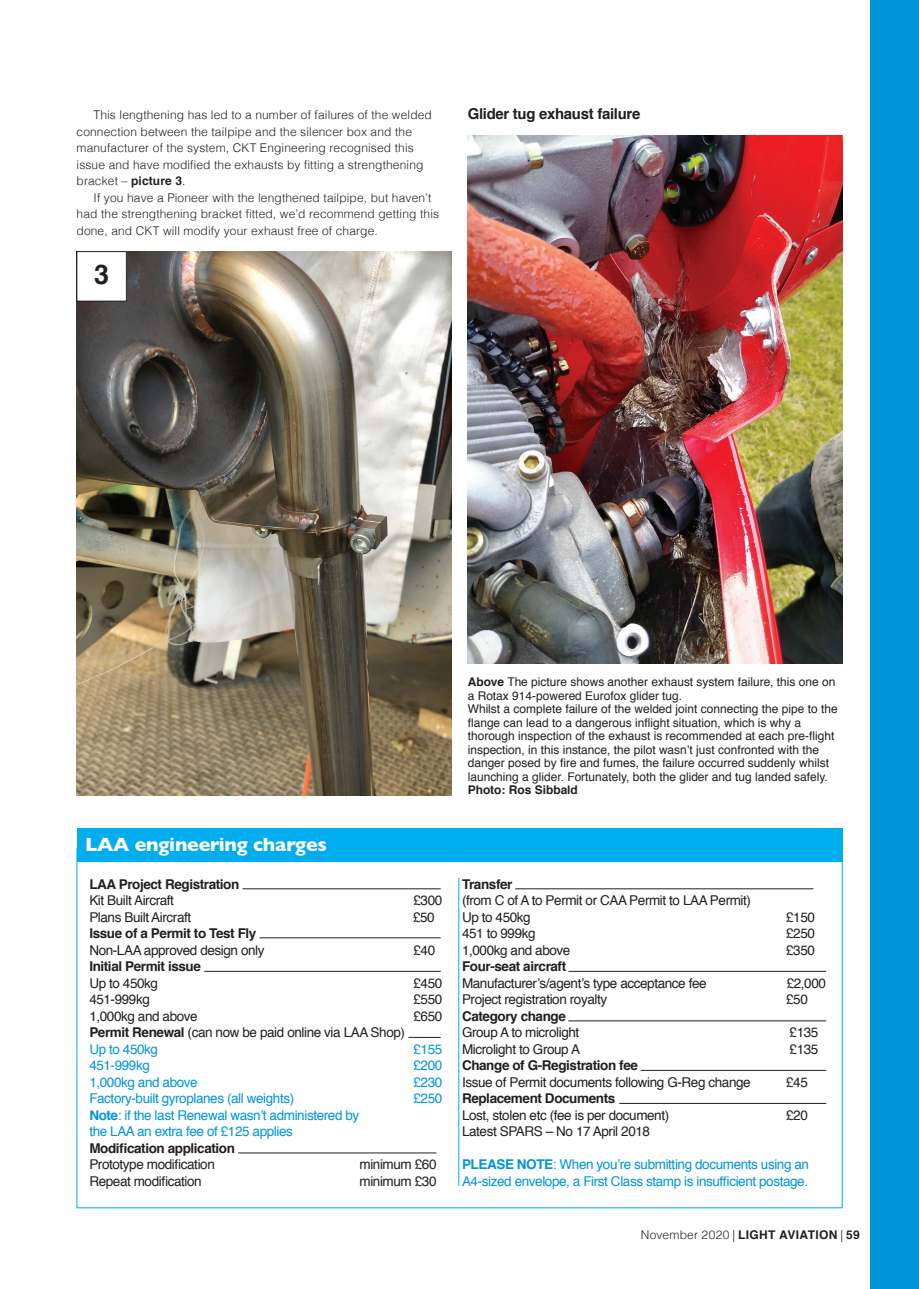
<style>
.page{position:relative;width:919px;height:1289px;background:#fff}
.page>*{position:absolute;margin:0;border:0;box-sizing:border-box;transform-origin:0 0}
.SERIF_BODY{font:700 27px "Helvetica";color:#231f20}
.t1{font:700 19.5px "Gill Sans";letter-spacing:-.01em;color:#fff}
.SERIF_BODY-2{font:700 15px "Helvetica";letter-spacing:-.02em;color:#231f20}
.t2{font:13.5px/16.5px "Helvetica";letter-spacing:-.03em;color:#231f20}
.t3{font:13.5px/16.5px "Helvetica";letter-spacing:-.03em;color:#0095d9}
.t4{font:700 13.5px "Helvetica";letter-spacing:-.03em;color:#231f20}
.SERIF_BODY-3{font:12px/13.5px "Helvetica";color:#231f20}
.SERIF_BODY-4{font:300 12px/16.5px "Helvetica";letter-spacing:.01em;color:#231f20}
.t5{font:700 12px "Helvetica";letter-spacing:.03em;color:#231f20}
.s1{font-weight:700}
.s2{font-weight:300}
</style>
<div class="page">
<div style="left:870px;top:0;width:48px;height:1288px;background:#0095d9"></div>
<div style="left:77px;top:829px;width:765px;height:33px;background:#00aeef"></div>
<hr style="left:242px;top:888px;width:198px;height:1px;background:#231f20">
<hr style="left:259px;top:937px;width:181px;height:1px;background:#231f20">
<hr style="left:204px;top:971px;width:236px;height:1px;background:#231f20">
<hr style="left:408px;top:1037px;width:32px;height:1px;background:#231f20">
<hr style="left:238px;top:1152px;width:198px;height:1px;background:#231f20">
<hr style="left:515px;top:888px;width:298px;height:1px;background:#231f20">
<hr style="left:568px;top:971px;width:258px;height:1px;background:#231f20">
<hr style="left:568px;top:1020px;width:258px;height:1px;background:#231f20">
<hr style="left:640px;top:1070px;width:186px;height:1px;background:#231f20">
<hr style="left:619px;top:1103px;width:207px;height:1px;background:#231f20">
<hr style="left:458px;top:878px;width:1px;height:307px;background:#00aeef">
<img style="left:467px;top:136px;width:375px;height:528px">
<img style="left:77px;top:251px;width:374px;height:545px">
<div style="left:77px;top:251px;width:49px;height:50px;background:#fff"></div>
<p class="SERIF_BODY-4" style="left:77px;top:106px;width:357px;text-indent:17px">This lengthening has led to a number of failures of the welded connection between the tailpipe and the silencer box and the manufacturer of the system, CKT Engineering recognised this issue and have modified the exhausts by fitting a strengthening bracket – <span class="s1">picture 3</span>.</p>
<p class="SERIF_BODY-4" style="left:77px;top:188px;width:364px;text-indent:17px">If you have a Pioneer with the lengthened tailpipe, but haven’t had the strengthening bracket fitted, we’d recommend getting this done, and CKT will modify your exhaust free of charge.</p>
<p class="SERIF_BODY" style="left:94px;top:252px;width:16px">3</p>
<p class="SERIF_BODY-2" style="left:467px;top:102px;width:174px">Glider tug exhaust failure</p>
<p class="t1" style="left:85px;top:828px;width:243px">LAA engineering charges</p>
<p class="t4" style="left:89px;top:873px;width:151px">LAA Project Registration</p>
<p class="t2" style="left:89px;top:892px;width:86px">Kit Built Aircraft</p>
<p class="t2" style="left:413px;top:892px;width:30px">£300</p>
<p class="t2" style="left:89px;top:909px;width:103px">Plans Built Aircraft</p>
<p class="t2" style="left:413px;top:909px;width:23px">£50</p>
<p class="t2" style="left:89px;top:925px;width:177px"><span class="s1">Issue of a Permit to Test Fly<br></span>Non-LAA approved design only</p>
<p class="t2" style="left:413px;top:942px;width:23px">£40</p>
<p class="t4" style="left:89px;top:955px;width:113px">Initial Permit issue</p>
<p class="t2" style="left:89px;top:975px;width:70px">Up to 450kg</p>
<p class="t2" style="left:413px;top:975px;width:30px">£450</p>
<p class="t2" style="left:89px;top:991px;width:62px">451-999kg</p>
<p class="t2" style="left:413px;top:991px;width:30px">£550</p>
<p class="t2" style="left:89px;top:1008px;width:110px">1,000kg and above</p>
<p class="t2" style="left:413px;top:1008px;width:30px">£650</p>
<p class="t2" style="left:89px;top:1024px;width:317px"><span class="s1">Permit Renewal</span> (can now be paid online via LAA Shop)</p>
<p class="t3" style="left:89px;top:1041px;width:70px">Up to 450kg</p>
<p class="t3" style="left:413px;top:1041px;width:30px">£155</p>
<p class="t3" style="left:89px;top:1057px;width:62px">451-999kg</p>
<p class="t3" style="left:413px;top:1057px;width:30px">£200</p>
<p class="t3" style="left:89px;top:1074px;width:110px">1,000kg and above</p>
<p class="t3" style="left:413px;top:1074px;width:30px">£230</p>
<p class="t3" style="left:89px;top:1090px;width:206px">Factory-built gyroplanes (all weights)</p>
<p class="t3" style="left:413px;top:1090px;width:30px">£250</p>
<p class="t3" style="left:89px;top:1107px;width:271px"><span class="s1">Note</span>: if the last Renewal wasn’t administered by</p>
<p class="t3" style="left:89px;top:1123px;width:205px">the LAA an extra fee of £125 applies</p>
<p class="t4" style="left:89px;top:1137px;width:147px">Modification application</p>
<p class="t2" style="left:89px;top:1156px;width:127px">Prototype modification</p>
<p class="t2" style="left:359px;top:1156px;width:78px">minimum £60</p>
<p class="t2" style="left:89px;top:1173px;width:114px">Repeat modification</p>
<p class="t2" style="left:359px;top:1173px;width:78px">minimum £30</p>
<p class="SERIF_BODY-3" style="left:467px;top:675px;width:369px"><span class="s1">Above</span> The picture shows another exhaust system failure, this one on a Rotax 914-powered Eurofox glider tug.</p>
<p class="SERIF_BODY-3" style="left:467px;top:702px;width:371px">Whilst a complete failure of the welded joint connecting the pipe to the flange can lead to a dangerous inflight situation, which is why a thorough inspection of the exhaust is recommended at each pre-flight inspection, in this instance, the pilot wasn’t just confronted with the danger posed by fire and fumes, the failure occurred suddenly whilst launching a glider. Fortunately, both the glider and tug landed safely.<br><span class="s1">Photo: Ros Sibbald</span></p>
<p class="t4" style="left:462px;top:873px;width:52px">Transfer</p>
<p class="t2" style="left:462px;top:892px;width:290px">(from C of A to Permit or CAA Permit to LAA Permit)</p>
<p class="t2" style="left:462px;top:909px;width:70px">Up to 450kg</p>
<p class="t2" style="left:786px;top:909px;width:30px">£150</p>
<p class="t2" style="left:462px;top:925px;width:75px">451 to 999kg</p>
<p class="t2" style="left:786px;top:925px;width:30px">£250</p>
<p class="t2" style="left:462px;top:942px;width:110px">1,000kg and above</p>
<p class="t2" style="left:786px;top:942px;width:30px">£350</p>
<p class="t4" style="left:462px;top:955px;width:106px">Four-seat aircraft</p>
<p class="t2" style="left:462px;top:975px;width:246px">Manufacturer’s/agent’s type acceptance fee</p>
<p class="t2" style="left:786px;top:975px;width:41px">£2,000</p>
<p class="t2" style="left:462px;top:991px;width:147px">Project registration royalty</p>
<p class="t2" style="left:786px;top:991px;width:23px">£50</p>
<p class="t4" style="left:462px;top:1005px;width:105px">Category change</p>
<p class="t2" style="left:462px;top:1024px;width:119px">Group A to microlight</p>
<p class="t2" style="left:789px;top:1024px;width:30px">£135</p>
<p class="t2" style="left:462px;top:1041px;width:119px">Microlight to Group A</p>
<p class="t2" style="left:789px;top:1041px;width:30px">£135</p>
<p class="t4" style="left:462px;top:1054px;width:177px">Change of G-Registration fee</p>
<p class="t2" style="left:462px;top:1074px;width:290px">Issue of Permit documents following G-Reg change</p>
<p class="t2" style="left:786px;top:1074px;width:23px">£45</p>
<p class="t4" style="left:462px;top:1087px;width:155px">Replacement Documents</p>
<p class="t2" style="left:462px;top:1107px;width:209px">Lost, stolen etc (fee is per document)</p>
<p class="t2" style="left:786px;top:1107px;width:23px">£20</p>
<p class="t2" style="left:462px;top:1123px;width:189px">Latest SPARS – No 17 April 2018</p>
<p class="t3" style="left:462px;top:1156px;width:348px"><span class="s1">PLEASE NOTE</span>: When you’re submitting documents using an<br>A4-sized envelope, a First Class stamp is insufficient postage.</p>
<p class="t5" style="left:640px;top:1225px;width:220px"><span class="s2">November 2020 |</span> LIGHT AVIATION <span class="s2">|</span> 59</p>
</div>
